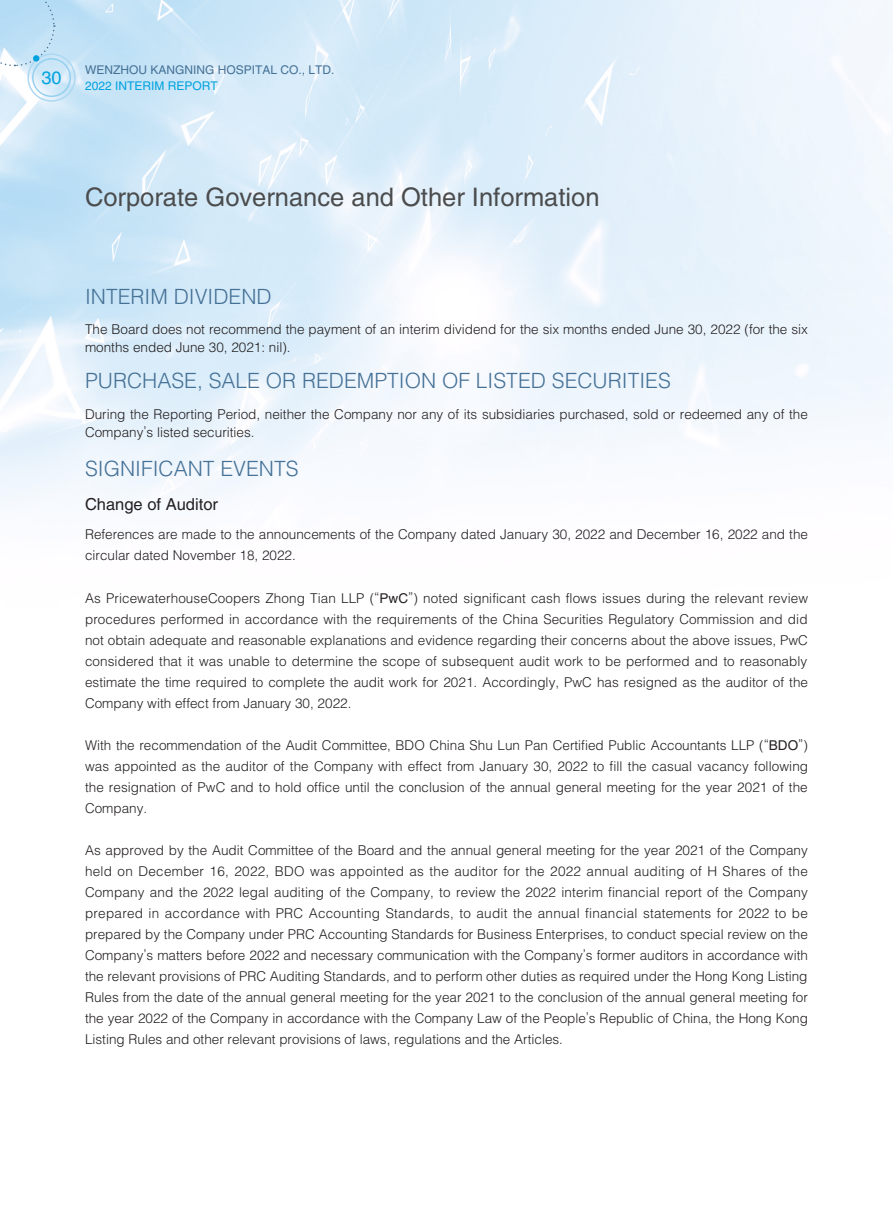
<style>
.page{position:relative;width:893px;height:1212px;background:#fff}
.page>*{position:absolute;margin:0;border:0;box-sizing:border-box;transform-origin:0 0}
.t1{font:25.5px "Helvetica LT Std";color:#4b4c4d}
.t2{font:300 21px "Helvetica LT Std";color:#457196}
.t3{font:18px "Helvetica LT Std";color:#00a2df}
.t4{font:16.5px "Helvetica LT Std";color:#231f20}
.t5{font:300 13.5px/21px "Helvetica LT Std";color:#231f20}
.t6{font:12px "Helvetica LT Std";color:#457196}
.t7{font:12px "Helvetica LT Std";color:#00a2df}
.s1{font-weight:400}
</style>
<div class="page">
<img style="left:0;top:0;width:893px;height:503px">
<div style="left:27px;top:53px;width:49px;height:49px;border:2px solid #acd8f3;border-radius:50%"></div>
<svg style="left:0;top:0;width:55px;height:67px;background:#bedff4"></svg>
<div style="left:32px;top:58px;width:39px;height:39px;border:2px solid #94d0f0;border-radius:50%"></div>
<div style="left:33px;top:55px;width:6px;height:7px;background:#00a2df;border-radius:50%"></div>
<h3 class="t3" style="left:42px;top:67px;width:22px">30</h3>
<p class="t6" style="left:85px;top:63px;width:251px">WENZHOU KANGNING HOSPITAL CO., LTD.</p>
<p class="t7" style="left:85px;top:79px;width:134px">2022 INTERIM REPORT</p>
<h1 class="t1" style="left:85px;top:183px;width:516px">Corporate Governance and Other Information</h1>
<h2 class="t2" style="left:85px;top:283px;width:188px">INTERIM DIVIDEND</h2>
<p class="t5" style="left:85px;top:320px;width:724px;line-height:18px">The Board does not recommend the payment of an interim dividend for the six months ended June 30, 2022 (for the six months ended June 30, 2021: nil).</p>
<h2 class="t2" style="left:85px;top:368px;width:587px">PURCHASE, SALE OR REDEMPTION OF LISTED SECURITIES</h2>
<p class="t5" style="left:85px;top:405px;width:724px;line-height:18px">During the Reporting Period, neither the Company nor any of its subsidiaries purchased, sold or redeemed any of the<br>Company’s listed securities.</p>
<h2 class="t2" style="left:85px;top:456px;width:215px">SIGNIFICANT EVENTS</h2>
<p class="t4" style="left:85px;top:495px;width:134px">Change of Auditor</p>
<p class="t5" style="left:85px;top:524px;width:724px">References are made to the announcements of the Company dated January 30, 2022 and December 16, 2022 and the circular dated November 18, 2022.</p>
<p class="t5" style="left:85px;top:587px;width:725px;text-align:justify">As PricewaterhouseCoopers Zhong Tian LLP (“<span class="s1">PwC</span>”) noted significant cash flows issues during the relevant review procedures performed in accordance with the requirements of the China Securities Regulatory Commission and did not obtain adequate and reasonable explanations and evidence regarding their concerns about the above issues, PwC considered that it was unable to determine the scope of subsequent audit work to be performed and to reasonably estimate the time required to complete the audit work for 2021. Accordingly, PwC has resigned as the auditor of the Company with effect from January 30, 2022.</p>
<p class="t5" style="left:85px;top:734px;width:725px;text-align:justify">With the recommendation of the Audit Committee, BDO China Shu Lun Pan Certified Public Accountants LLP (“<span class="s1">BDO</span>”) was appointed as the auditor of the Company with effect from January 30, 2022 to fill the casual vacancy following the resignation of PwC and to hold office until the conclusion of the annual general meeting for the year 2021 of the Company.</p>
<p class="t5" style="left:85px;top:839px;width:724px;text-align:justify">As approved by the Audit Committee of the Board and the annual general meeting for the year 2021 of the Company held on December 16, 2022, BDO was appointed as the auditor for the 2022 annual auditing of H Shares of the Company and the 2022 legal auditing of the Company, to review the 2022 interim financial report of the Company prepared in accordance with PRC Accounting Standards, to audit the annual financial statements for 2022 to be prepared by the Company under PRC Accounting Standards for Business Enterprises, to conduct special review on the Company’s matters before 2022 and necessary communication with the Company’s former auditors in accordance with the relevant provisions of PRC Auditing Standards, and to perform other duties as required under the Hong Kong Listing Rules from the date of the annual general meeting for the year 2021 to the conclusion of the annual general meeting for the year 2022 of the Company in accordance with the Company Law of the People’s Republic of China, the Hong Kong Listing Rules and other relevant provisions of laws, regulations and the Articles.</p>
</div>
